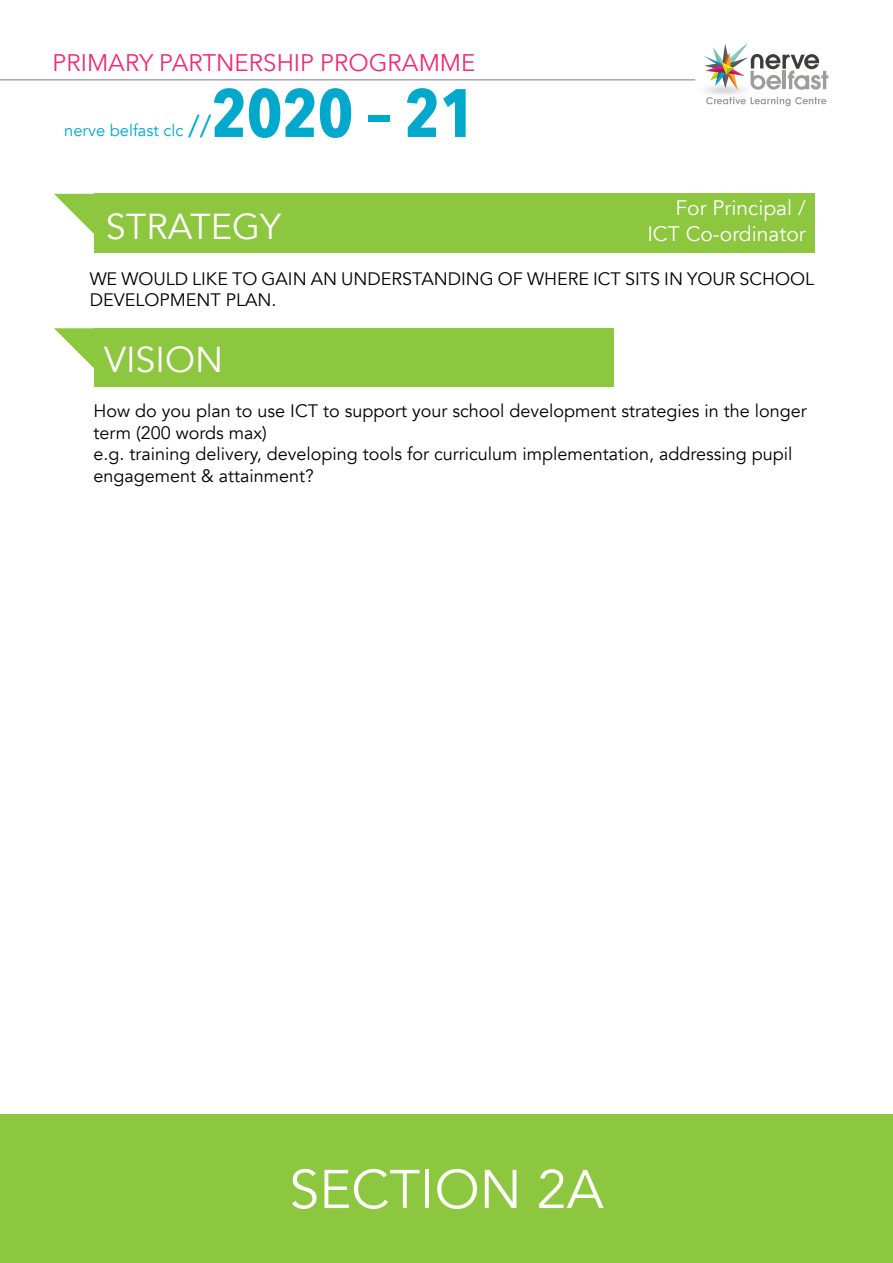
<style>
.page{position:relative;width:893px;height:1263px;background:#fff}
.page>*{position:absolute;margin:0;border:0;box-sizing:border-box;transform-origin:0 0}
.t1{font:54px "Avenir";color:#fff}
.t2{font:36px "Avenir";color:#fff}
.t3{font:24px "Avenir Next";color:#ee2b75}
.t4{font:21px/25.2px "Avenir";color:#fff;text-align:right}
.t5{font:18px/21.6px "Avenir";color:#000}
.t6{font:16.5px "Avenir";color:#00a8cb}
.s1{font-family:"Avenir Next";font-size:31.5px}
.s2{font-family:"Avenir Next Condensed";font-weight:700;font-size:67.5px}
</style>
<div class="page">
<hr style="left:0;top:79px;width:695px;height:1px;background:#8b8b8a">
<div style="left:0;top:1114px;width:893px;height:149px;background:#8dc63f"></div>
<div style="left:94px;top:194px;width:720px;height:59px;background:#8dc63f"></div>
<svg style="left:54px;top:194px;width:40px;height:40px"></svg>
<div style="left:94px;top:328px;width:520px;height:59px;background:#8dc63f"></div>
<svg style="left:54px;top:328px;width:40px;height:40px"></svg>
<img style="left:705px;top:90px;width:40px;height:5px">
<svg style="left:704px;top:43px;width:124px;height:47px"></svg>
<svg style="left:706px;top:97px;width:120px;height:9px"></svg>
<h3 class="t3" style="left:52px;top:47px;width:424px">PRIMARY PARTNERSHIP PROGRAMME</h3>
<p class="t6" style="left:64px;top:120px;width:413px">nerve belfast clc <span class="s1">//</span><span class="s2">2020 – 21</span></p>
<h2 class="t2" style="left:106px;top:203px;width:176px">STRATEGY</h2>
<p class="t4" style="left:647px;top:196px;width:160px">For Principal /<br>ICT Co-ordinator</p>
<p class="t5" style="left:90px;top:268px;width:726px">WE WOULD LIKE TO GAIN AN UNDERSTANDING OF WHERE ICT SITS IN YOUR SCHOOL<br>DEVELOPMENT PLAN.</p>
<h2 class="t2" style="left:104px;top:336px;width:121px">VISION</h2>
<p class="t5" style="left:94px;top:400px;width:715px">How do you plan to use ICT to support your school development strategies in the longer term (200 words max)<br>e.g. training delivery, developing tools for curriculum implementation, addressing pupil engagement &amp; attainment?</p>
<h1 class="t1" style="left:289px;top:1154px;width:316px">SECTION 2A</h1>
</div>
